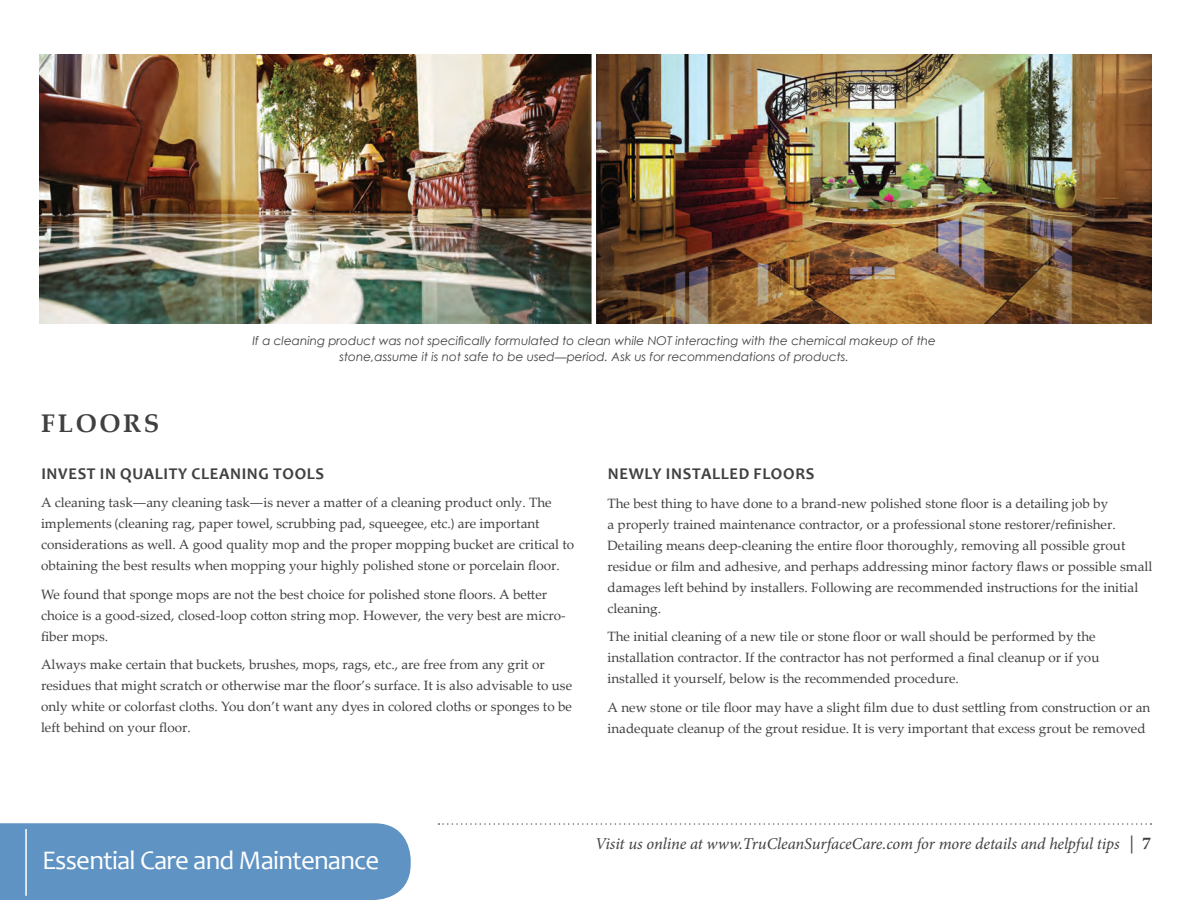
<style>
.page{position:relative;width:1188px;height:918px;background:#fff}
.page>*{position:absolute;margin:0;border:0;box-sizing:border-box;transform-origin:0 0}
.t1{font:27px "Candara";letter-spacing:-.03em;color:#fff}
.t2{font:700 25.5px "Palatino Linotype";letter-spacing:.1em;color:#403f41}
.t3{font:italic 16.5px "Minion Pro";letter-spacing:-.01em;color:#403f41}
.t4{font:700 16.5px "Candara";letter-spacing:.04em;color:#403f41}
.t5{font:13.5px/21px "Palatino Linotype";color:#403f41}
.t6{font:italic 12px/16.5px "Century Gothic";color:#403f41;text-align:center}
.s1{font-family:"Candara"}
.s2{font-family:"Myriad Pro"}
.s3{font-style:normal;font-size:18px}
.s4{font-weight:700;font-style:normal;font-size:18px}
</style>
<div class="page">
<svg style="left:438px;top:823px;width:714px;height:2px"></svg>
<div style="left:0;top:823px;width:411px;height:77px;background:#5e93c3"></div>
<hr style="left:25px;top:829px;width:2px;height:67px;background:#fff">
<img style="left:40px;top:54px;width:552px;height:270px">
<img style="left:596px;top:54px;width:555px;height:270px">
<p class="t6" style="left:253px;top:332px;width:685px">If a cleaning product was not specifically formulated to clean while NOT interacting with the chemical makeup of the stone,assume it is not safe to be used<span class="s1">—</span>period. Ask us for recommendations of products.</p>
<h2 class="t2" style="left:41px;top:406px;width:120px">FLOORS</h2>
<p class="t4" style="left:41px;top:463px;width:284px">INVEST IN QUALITY CLEANING TOOLS</p>
<p class="t5" style="left:41px;top:492px;width:535px">A cleaning task<span class="s2">—</span>any cleaning task<span class="s2">—</span>is never a matter of a cleaning product only. The implements <span class="s2">(</span>cleaning rag, paper towel, scrubbing pad, squeegee, etc.<span class="s2">)</span> are important considerations as well. A good quality mop and the proper mopping bucket are critical to obtaining the best results when mopping your highly polished stone or porcelain floor.</p>
<p class="t5" style="left:41px;top:583px;width:526px">We found that sponge mops are not the best choice for polished stone floors. A better choice is a good-sized, closed-loop cotton string mop. However, the very best are micro&shy;fiber mops.</p>
<p class="t5" style="left:41px;top:654px;width:533px">Always make certain that buckets, brushes, mops, rags, etc., are free from any grit or residues that might scratch or otherwise mar the floor’s surface. It is also advisable to use only white or colorfast cloths. You don’t want any dyes in colored cloths or sponges to be left behind on your floor.</p>
<p class="t4" style="left:608px;top:464px;width:208px">NEWLY INSTALLED FLOORS</p>
<p class="t5" style="left:607px;top:492px;width:546px">The best thing to have done to a brand-new polished stone floor is a detailing job by<br>a properly trained maintenance contractor, or a professional stone restorer/refinisher.<br>Detailing means deep-cleaning the entire floor thoroughly, removing all possible grout residue or film and adhesive, and perhaps addressing minor factory flaws or possible small damages left behind by installers. Following are recommended instructions for the initial cleaning.</p>
<p class="t5" style="left:607px;top:626px;width:494px">The initial cleaning of a new tile or stone floor or wall should be performed by the installation contractor. If the contractor has not performed a final cleanup or if you installed it yourself, below is the recommended procedure.</p>
<p class="t5" style="left:607px;top:696px;width:544px">A new stone or tile floor may have a slight film due to dust settling from construction or an inadequate cleanup of the grout residue. It is very important that excess grout be removed</p>
<h1 class="t1" style="left:42px;top:844px;width:339px">Essential Care and Maintenance</h1>
<p class="t3" style="left:595px;top:832px;width:558px">Visit us online at www.TruCleanSurfaceCare.com for more details and helpful tips <span class="s3">|</span> <span class="s4">7</span></p>
</div>
